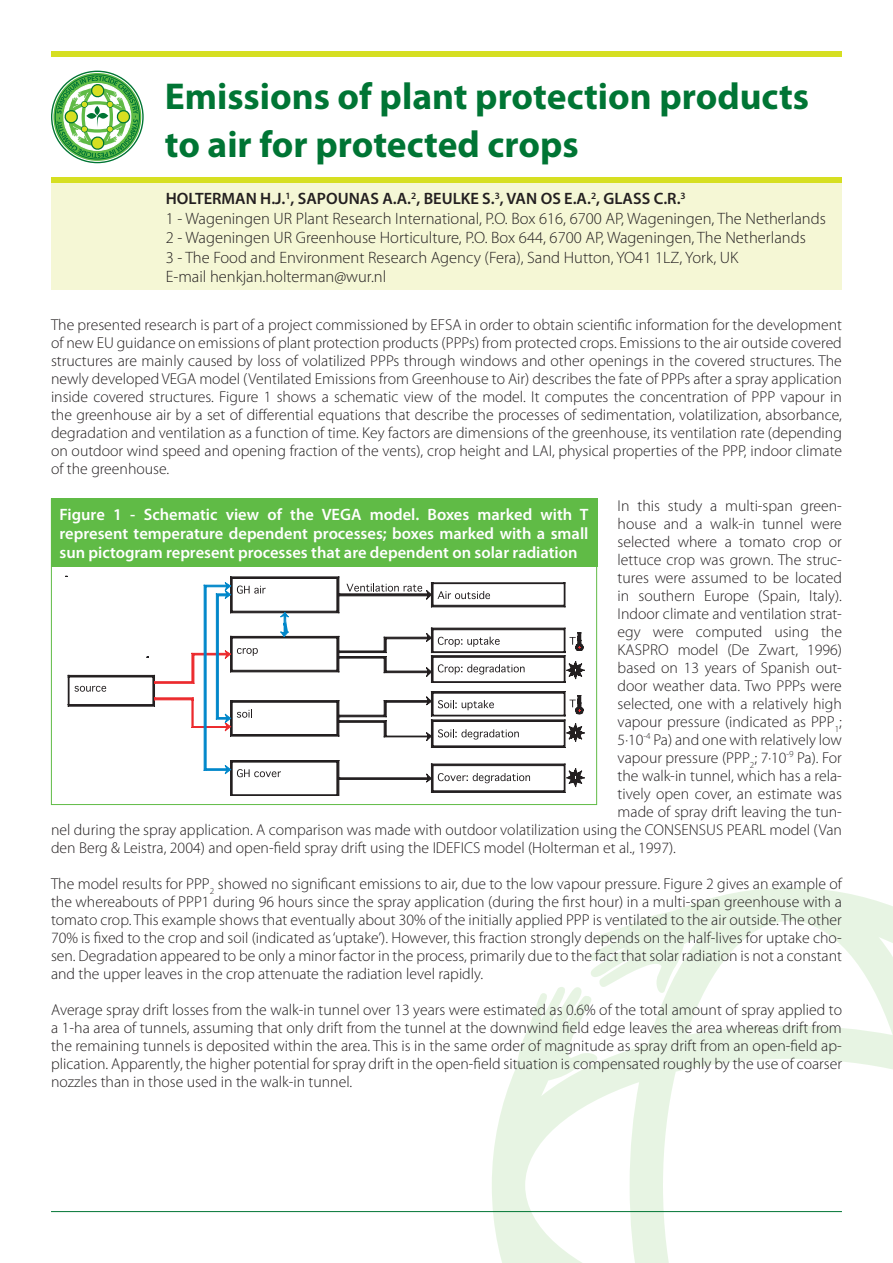
<style>
.page{position:relative;width:893px;height:1263px;background:#fff}
.page>*{position:absolute;margin:0;border:0;box-sizing:border-box;transform-origin:0 0}
.t1{font:700 37.5px/48px "Myriad Pro";color:#007534}
.t2{font:300 16.5px "Myriad Pro";color:#231f20}
.t3{font:600 16.5px/18.8px "Myriad Pro";color:#fff;text-align:justify}
.t4{font:600 16.5px "Myriad Pro";color:#231f20}
.t5{font:300 15.75px/18px "Myriad Pro";color:#231f20;text-align:justify}
</style>
<div class="page">
<svg style="left:492px;top:888px;width:401px;height:375px"></svg>
<div style="left:51px;top:181px;width:791px;height:109px;background:#f5f7d5"></div>
<svg style="left:52px;top:72px;width:90px;height:90px"></svg>
<div style="left:51px;top:51px;width:791px;height:5px;background:#d6df21"></div>
<div style="left:51px;top:178px;width:791px;height:5px;background:#d6df21"></div>
<hr style="left:51px;top:1211px;width:791px;height:1px;background:#007534">
<div style="left:51px;top:499px;width:546px;height:68px;background:#60bb46"></div>
<svg style="left:66px;top:576px;width:519px;height:219px"></svg>
<p class="t1" style="left:165px;top:73px;width:646px">Emissions of plant protection products to air for protected crops</p>
<p class="t4" style="left:166px;top:189px;width:521px">HOLTERMAN H.J.<sup>1</sup>, SAPOUNAS A.A.<sup>2</sup>, BEULKE S.<sup>3</sup>, VAN OS E.A.<sup>2</sup>, GLASS C.R.<sup>3</sup></p>
<p class="t2" style="left:166px;top:209px;width:662px">1 - Wageningen UR Plant Research International, P.O. Box 616, 6700 AP, Wageningen, The Netherlands</p>
<p class="t2" style="left:166px;top:228px;width:641px">2 - Wageningen UR Greenhouse Horticulture, P.O. Box 644, 6700 AP, Wageningen, The Netherlands</p>
<p class="t2" style="left:166px;top:248px;width:574px">3 - The Food and Environment Research Agency (Fera), Sand Hutton, YO41 1LZ, York, UK</p>
<p class="t2" style="left:166px;top:267px;width:222px">E-mail henkjan.holterman@wur.nl</p>
<p class="t5" style="left:51px;top:316px;width:792px">The presented research is part of a project commissioned by EFSA in order to obtain scientific information for the development of new EU guidance on emissions of plant protection products (PPPs) from protected crops. Emissions to the air outside covered structures are mainly caused by loss of volatilized PPPs through windows and other openings in the covered structures. The newly developed VEGA model (Ventilated Emissions from Greenhouse to Air) describes the fate of PPPs after a spray application inside covered structures. Figure 1 shows a schematic view of the model. It computes the concentration of PPP vapour in the greenhouse air by a set of differential equations that describe the processes of sedimentation, volatilization, absorbance, degradation and ventilation as a function of time. Key factors are dimensions of the greenhouse, its ventilation rate (depending on outdoor wind speed and opening fraction of the vents), crop height and LAI, physical properties of the PPP, indoor climate of the greenhouse.</p>
<p class="t3" style="left:60px;top:505px;width:531px">Figure 1 - Schematic view of the VEGA model. Boxes marked with T represent temperature dependent processes; boxes marked with a small sun pictogram represent processes that are dependent on solar radiation</p>
<p class="t5" style="left:618px;top:497px;width:226px">In this study a multi-span green-</p>
<p class="t5" style="left:618px;top:515px;width:226px">house and a walk-in tunnel were</p>
<p class="t5" style="left:618px;top:533px;width:226px">selected where a tomato crop or</p>
<p class="t5" style="left:618px;top:551px;width:226px">lettuce crop was grown. The struc-</p>
<p class="t5" style="left:618px;top:569px;width:226px">tures were assumed to be located</p>
<p class="t5" style="left:618px;top:587px;width:226px">in southern Europe (Spain, Italy).</p>
<p class="t5" style="left:618px;top:605px;width:226px">Indoor climate and ventilation strat-</p>
<p class="t5" style="left:618px;top:623px;width:226px">egy were computed using the</p>
<p class="t5" style="left:618px;top:641px;width:226px">KASPRO model (De Zwart, 1996)</p>
<p class="t5" style="left:618px;top:659px;width:226px">based on 13 years of Spanish out-</p>
<p class="t5" style="left:618px;top:677px;width:226px">door weather data. Two PPPs were</p>
<p class="t5" style="left:618px;top:695px;width:226px">selected, one with a relatively high</p>
<p class="t5" style="left:618px;top:713px;width:226px">vapour pressure (indicated as PPP<sub>1</sub>;</p>
<p class="t5" style="left:618px;top:731px;width:226px">5·10<sup>-4</sup> Pa) and one with relatively low</p>
<p class="t5" style="left:618px;top:749px;width:226px">vapour pressure (PPP<sub>2</sub>; 7·10<sup>-9</sup> Pa). For</p>
<p class="t5" style="left:618px;top:767px;width:226px">the walk-in tunnel, which has a rela-</p>
<p class="t5" style="left:618px;top:785px;width:226px">tively open cover, an estimate was</p>
<p class="t5" style="left:618px;top:803px;width:226px">made of spray drift leaving the tun-</p>
<p class="t5" style="left:51px;top:821px;width:792px">nel during the spray application. A comparison was made with outdoor volatilization using the CONSENSUS PEARL model (Van</p>
<p class="t5" style="left:51px;top:839px;width:626px">den Berg &amp; Leistra, 2004) and open-field spray drift using the IDEFICS model (Holterman et al., 1997).</p>
<p class="t5" style="left:51px;top:875px;width:792px">The model results for PPP<sub>2</sub> showed no significant emissions to air, due to the low vapour pressure. Figure 2 gives an example of the whereabouts of PPP1 during 96 hours since the spray application (during the first hour) in a multi-span greenhouse with a tomato crop. This example shows that eventually about 30% of the initially applied PPP is ventilated to the air outside. The other 70% is fixed to the crop and soil (indicated as ‘uptake’). However, this fraction strongly depends on the half-lives for uptake cho&shy;sen. Degradation appeared to be only a minor factor in the process, primarily due to the fact that solar radiation is not a constant and the upper leaves in the crop attenuate the radiation level rapidly.</p>
<p class="t5" style="left:51px;top:1001px;width:792px">Average spray drift losses from the walk-in tunnel over 13 years were estimated as 0.6% of the total amount of spray applied to a 1-ha area of tunnels, assuming that only drift from the tunnel at the downwind field edge leaves the area whereas drift from the remaining tunnels is deposited within the area. This is in the same order of magnitude as spray drift from an open-field ap&shy;plication. Apparently, the higher potential for spray drift in the open-field situation is compensated roughly by the use of coarser nozzles than in those used in the walk-in tunnel.</p>
</div>
